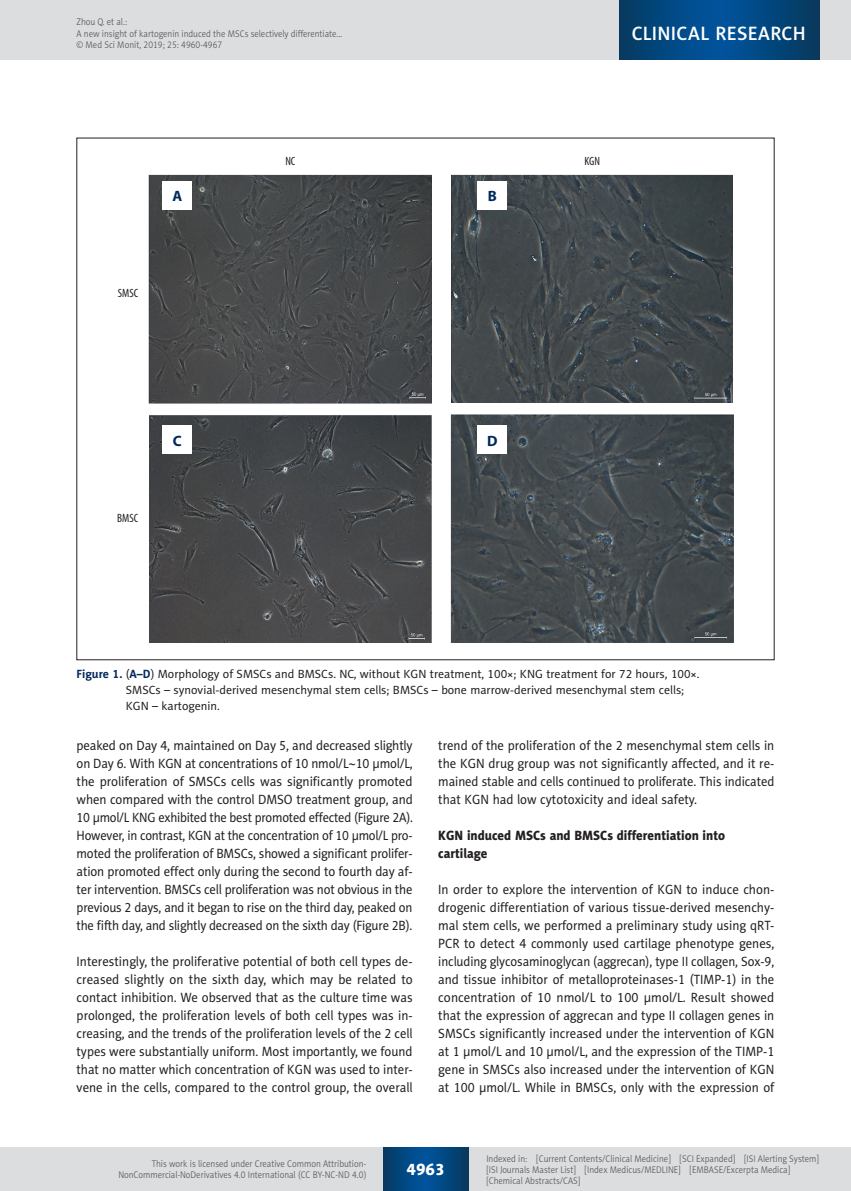
<style>
.page{position:relative;width:851px;height:1191px;background:#fff}
.page>*{position:absolute;margin:0;border:0;box-sizing:border-box;transform-origin:0 0}
.t1{font:19.5px "Naomi Sans EFN Medium";letter-spacing:.015em;color:#fff}
.t2{font:16.5px "Naomi Sans EFN Heavy";color:#fff}
.t3{font:700 15px "Myriad Pro";color:#00295c}
.MSM_Body{font:13.5px/18px "Naomi Sans EFN";color:#231f20;text-align:justify;scale:.95 1}
.MSM_Headline_2{font:13.5px/18px "Naomi Sans EFN Heavy";color:#231f20;scale:.95 1}
.MSM_Rycina_tytul{font:12px/15.8px "Naomi Sans EFN";color:#231f20}
.t4{font:condensed 12px "Myriad Pro";color:#231f20}
.t5{font:9.75px/11.2px "Naomi Sans EFN Light";color:#57585a;scale:.9 1}
.s1{font-weight:700;color:#00295c}
</style>
<div class="page">
<img style="left:149px;top:174px;width:283px;height:229px">
<img style="left:451px;top:174px;width:281px;height:228px">
<img style="left:149px;top:415px;width:282px;height:228px">
<img style="left:450px;top:414px;width:283px;height:228px">
<div style="left:163px;top:182px;width:29px;height:28px;background:#fff"></div>
<div style="left:163px;top:426px;width:29px;height:28px;background:#fff"></div>
<div style="left:477px;top:182px;width:30px;height:28px;background:#fff"></div>
<div style="left:477px;top:426px;width:30px;height:28px;background:#fff"></div>
<div style="left:0;top:1148px;width:850px;height:43px;background:#dcdddf"></div>
<svg style="left:383px;top:1147px;width:85px;height:43px"></svg>
<div style="left:0;top:0;width:850px;height:60px;background:#dcdddf"></div>
<svg style="left:619px;top:0;width:200px;height:60px"></svg>
<p class="t5" style="left:77px;top:16px;width:297px">Zhou Q. et al.:<br>A new insight of kartogenin induced the MSCs selectively differentiate… © Med Sci Monit, 2019; 25: 4960-4967</p>
<h1 class="t1" style="left:631px;top:22px;width:175px">CLINICAL RESEARCH</h1>
<p class="t3" style="left:172px;top:187px;width:11px">A</p>
<p class="t4" style="left:118px;top:285px;width:22px">SMSC</p>
<p class="t4" style="left:117px;top:510px;width:22px">BMSC</p>
<p class="t3" style="left:173px;top:431px;width:10px">C</p>
<p class="t4" style="left:285px;top:154px;width:12px">NC</p>
<p class="t4" style="left:584px;top:154px;width:17px">KGN</p>
<p class="t3" style="left:487px;top:187px;width:11px">B</p>
<p class="t3" style="left:487px;top:431px;width:12px">D</p>
<p class="MSM_Rycina_tytul" style="left:126px;top:666px;width:575px;text-indent:-49px"><span class="s1">Figure 1.</span> (<span class="s1">A–D</span>) Morphology of SMSCs and BMSCs. NC, without KGN treatment, 100×; KNG treatment for 72 hours, 100×.<br>SMSCs – synovial-derived mesenchymal stem cells; BMSCs – bone marrow-derived mesenchymal stem cells;<br>KGN – kartogenin.</p>
<p class="MSM_Body" style="left:77px;top:736px;width:355px">peaked on Day 4, maintained on Day 5, and decreased slightly on Day 6. With KGN at concentrations of 10 nmol/L~10 μmol/L, the proliferation of SMSCs cells was significantly promoted when compared with the control DMSO treatment group, and 10 μmol/L KNG exhibited the best promoted effected (Figure 2A).<br>However, in contrast, KGN at the concentration of 10 μmol/L pro&shy;moted the proliferation of BMSCs, showed a significant prolifer&shy;ation promoted effect only during the second to fourth day af&shy;ter intervention. BMSCs cell proliferation was not obvious in the previous 2 days, and it began to rise on the third day, peaked on the fifth day, and slightly decreased on the sixth day (Figure 2B).</p>
<p class="MSM_Body" style="left:77px;top:952px;width:355px">Interestingly, the proliferative potential of both cell types de&shy;creased slightly on the sixth day, which may be related to contact inhibition. We observed that as the culture time was prolonged, the proliferation levels of both cell types was in&shy;creasing, and the trends of the proliferation levels of the 2 cell types were substantially uniform. Most importantly, we found that no matter which concentration of KGN was used to inter&shy;vene in the cells, compared to the control group, the overall</p>
<p class="MSM_Body" style="left:438px;top:736px;width:355px">trend of the proliferation of the 2 mesenchymal stem cells in the KGN drug group was not significantly affected, and it re&shy;mained stable and cells continued to proliferate. This indicated that KGN had low cytotoxicity and ideal safety.</p>
<p class="MSM_Headline_2" style="left:438px;top:826px;width:303px">KGN induced MSCs and BMSCs differentiation into cartilage</p>
<p class="MSM_Body" style="left:438px;top:880px;width:355px">In order to explore the intervention of KGN to induce chon&shy;drogenic differentiation of various tissue-derived mesenchy&shy;mal stem cells, we performed a preliminary study using qRT-PCR to detect 4 commonly used cartilage phenotype genes, including glycosaminoglycan (aggrecan), type II collagen, Sox-9, and tissue inhibitor of metalloproteinases-1 (TIMP-1) in the concentration of 10 nmol/L to 100 μmol/L. Result showed that the expression of aggrecan and type II collagen genes in SMSCs significantly increased under the intervention of KGN at 1 μmol/L and 10 μmol/L, and the expression of the TIMP-1 gene in SMSCs also increased under the intervention of KGN at 100 μmol/L. While in BMSCs, only with the expression of</p>
<p class="t5" style="left:118px;top:1158px;width:277px;text-align:right">This work is licensed under Creative Common Attribution-<br>NonCommercial-NoDerivatives 4.0 International (CC BY-NC-ND 4.0)</p>
<p class="t2" style="left:406px;top:1159px;width:40px">4963</p>
<p class="t5" style="left:486px;top:1152px;width:371px">Indexed in: [Current Contents/Clinical Medicine] [SCI Expanded] [ISI Alerting System] [ISI Journals Master List] [Index Medicus/MEDLINE] [EMBASE/Excerpta Medica] [Chemical Abstracts/CAS]</p>
</div>
